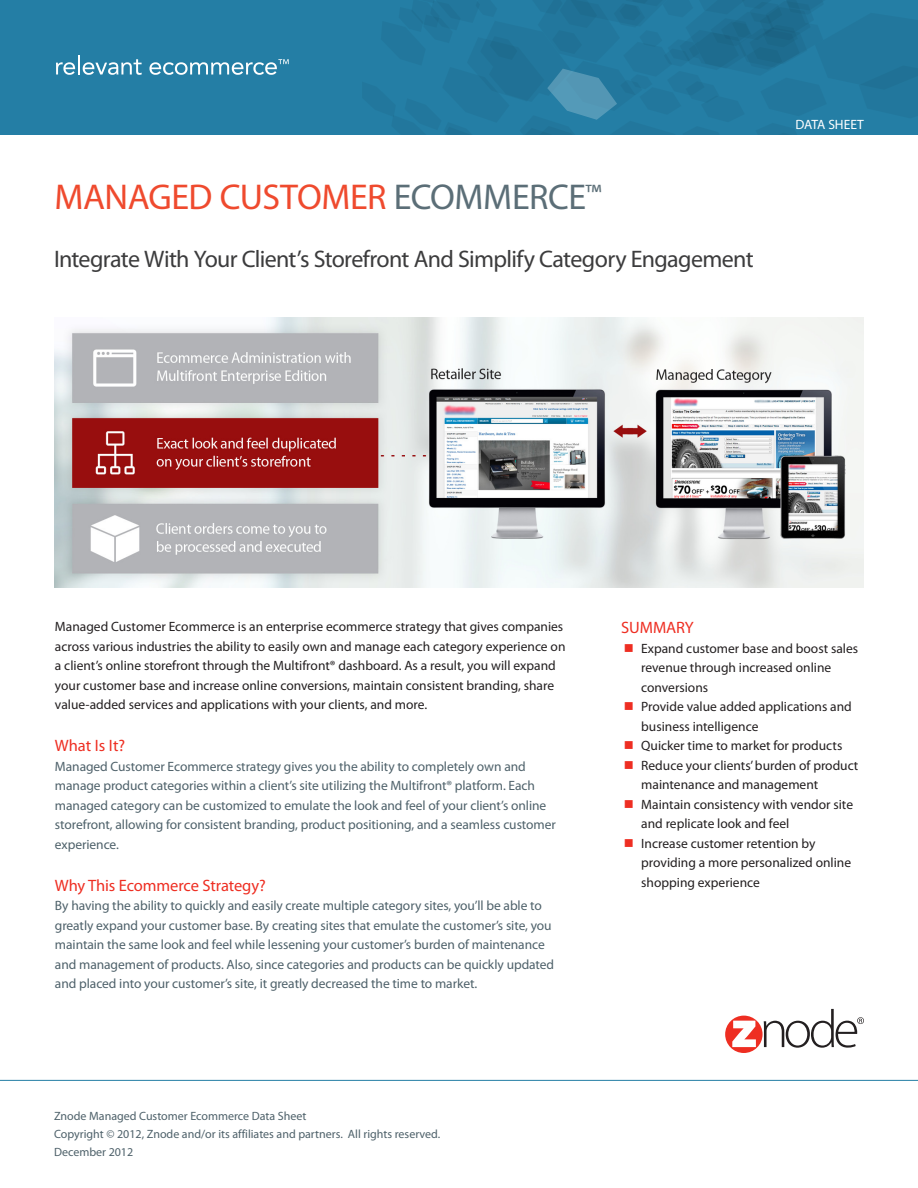
<style>
.page{position:relative;width:918px;height:1188px;background:#fff}
.page>*{position:absolute;margin:0;border:0;box-sizing:border-box;transform-origin:0 0}
.t1{font:36px "Myriad Pro";letter-spacing:-.005em;color:#ef4a2e}
.t2{font:36px "Myriad Pro";letter-spacing:-.015em;color:#5b6e77}
.t3{font:24px "Myriad Pro";letter-spacing:-.03em;color:#3c3c3d}
.t4{font:16.5px "Myriad Pro";letter-spacing:-.005em;color:#ee2e22}
.t5{font:13.5px/19.5px "Myriad Pro";color:#231f20}
.t6{font:13.5px/19.5px "Myriad Pro";letter-spacing:-.005em;color:#4e616a}
.t7{font:13.5px "Myriad Pro";color:#fff}
.t8{font:12px/18px "Myriad Pro";color:#4e616a}
.s1{color:#ee2e22}
</style>
<div class="page">
<div style="left:0;top:0;width:918px;height:135px;background:#247ea5"></div>
<svg style="left:393px;top:0;width:525px;height:135px"></svg>
<svg style="left:56px;top:62px;width:19px;height:13px"></svg>
<hr style="left:78px;top:55px;width:2px;height:20px;background:#fff">
<svg style="left:83px;top:59px;width:59px;height:16px"></svg>
<svg style="left:149px;top:59px;width:140px;height:16px"></svg>
<hr style="left:0;top:1080px;width:918px;height:1px;background:#247ea5">
<svg style="left:725px;top:1016px;width:38px;height:37px"></svg>
<svg style="left:732px;top:1021px;width:24px;height:26px"></svg>
<svg style="left:764px;top:1009px;width:100px;height:39px"></svg>
<img style="left:54px;top:317px;width:810px;height:270px">
<h1 class="t1" style="left:54px;top:174px;width:186px">managed cust</h1>
<h1 class="t1" style="left:297px;top:174px;width:47px">omer</h1>
<h1 class="t2" style="left:394px;top:174px;width:209px">ECOMMERCE<sup>™</sup></h1>
<h2 class="t3" style="left:54px;top:244px;width:701px">Integrate With Your Client’s Storefront And Simplify Category Engagement</h2>
<p class="t7" style="left:795px;top:116px;width:70px">DATA SHEET</p>
<p class="t5" style="left:55px;top:617px;width:512px">Managed Customer Ecommerce is an enterprise ecommerce strategy that gives companies across various industries the ability to easily own and manage each category experience on a client’s online storefront through the Multifront® dashboard. As a result, you will expand your customer base and increase online conversions, maintain consistent branding, share value-added services and applications with your clients, and more.</p>
<p class="t4" style="left:55px;top:735px;width:72px">What Is It?</p>
<p class="t6" style="left:55px;top:756px;width:502px">Managed Customer Ecommerce strategy gives you the ability to completely own and manage product categories within a client’s site utilizing the Multifront® platform. Each managed category can be customized to emulate the look and feel of your client’s online storefront, allowing for consistent branding, product positioning, and a seamless customer experience.</p>
<p class="t4" style="left:55px;top:875px;width:212px">Why This Ecommerce Strategy?</p>
<p class="t6" style="left:55px;top:896px;width:501px">By having the ability to quickly and easily create multiple category sites, you’ll be able to greatly expand your customer base. By creating sites that emulate the customer’s site, you maintain the same look and feel while lessening your customer’s burden of maintenance and management of products. Also, since categories and products can be quickly updated and placed into your customer’s site, it greatly decreased the time to market.</p>
<p class="t8" style="left:54px;top:1107px;width:388px">Znode Managed Customer Ecommerce Data Sheet<br>Copyright © 2012, Znode and/or its affiliates and partners. All rights reserved.<br>December 2012</p>
<p class="t4" style="left:621px;top:618px;width:74px">SUMMARY</p>
<p class="t5" style="left:641px;top:638px;width:218px;text-indent:-17px"><span class="s1">■</span> Expand customer base and boost sales revenue through increased online conversions</p>
<p class="t5" style="left:641px;top:697px;width:212px;text-indent:-17px"><span class="s1">■</span> Provide value added applications and business intelligence</p>
<p class="t5" style="left:624px;top:736px;width:220px"><span class="s1">■</span> Quicker time to market for products</p>
<p class="t5" style="left:641px;top:755px;width:219px;text-indent:-17px"><span class="s1">■</span> Reduce your clients’ burden of product maintenance and management</p>
<p class="t5" style="left:641px;top:794px;width:213px;text-indent:-17px"><span class="s1">■</span> Maintain consistency with vendor site and replicate look and feel</p>
<p class="t5" style="left:641px;top:833px;width:211px;text-indent:-17px"><span class="s1">■</span> Increase customer retention by providing a more personalized online shopping experience</p>
</div>
